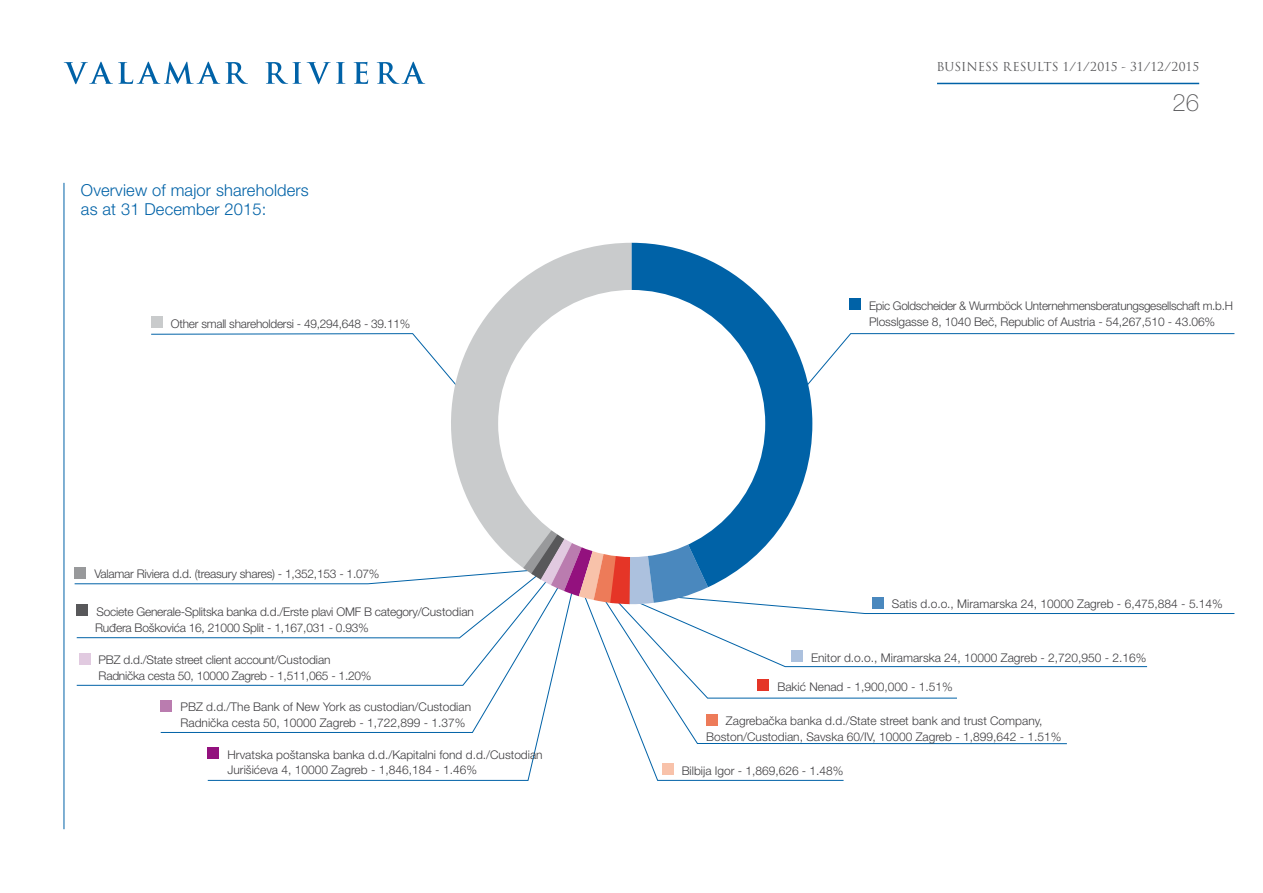
<style>
.page{position:relative;width:1263px;height:893px;background:#fff}
.page>*{position:absolute;margin:0;border:0;box-sizing:border-box;transform-origin:0 0}
.t1{font:100 24px "Helvetica Neue LT Pro";color:#58585a}
.t2{font:300 16.5px/19.5px "Helvetica Neue LT Pro";letter-spacing:.01em;color:#0062a7}
.t3{font:300 12px/15.9px "Helvetica Neue LT Pro";color:#3e3d40}
.t4{font:300 12px/15.9px "Helvetica Neue LT Pro";letter-spacing:-.02em;color:#3e3d40}
.t5{font:300 12px/15.9px "Helvetica Neue LT Pro";letter-spacing:-.025em;color:#3e3d40}
.t6{font:12px "Trajan Pro";letter-spacing:-.005em;color:#58585a}
</style>
<div class="page">
<svg style="left:64px;top:62px;width:184px;height:22px"></svg>
<svg style="left:265px;top:62px;width:80px;height:22px"></svg>
<svg style="left:354px;top:62px;width:14px;height:22px"></svg>
<svg style="left:377px;top:62px;width:48px;height:22px"></svg>
<hr style="left:937px;top:83px;width:262px;height:1px;background:#0062a7">
<svg style="left:844px;top:698px;width:223px;height:46px"></svg>
<svg style="left:207px;top:698px;width:341px;height:83px"></svg>
<svg style="left:151px;top:333px;width:276px;height:19px"></svg>
<div style="left:849px;top:299px;width:12px;height:11px;background:#0062a7"></div>
<div style="left:208px;top:747px;width:11px;height:11px;background:#93117e"></div>
<div style="left:161px;top:700px;width:11px;height:11px;background:#ba7caf"></div>
<div style="left:151px;top:316px;width:11px;height:12px;background:#c9cbcc"></div>
<svg style="left:624px;top:698px;width:220px;height:83px"></svg>
<svg style="left:812px;top:333px;width:423px;height:47px"></svg>
<svg style="left:427px;top:243px;width:205px;height:180px;fill:#d0d2d3"></svg>
<svg style="left:74px;top:423px;width:1161px;height:275px"></svg>
<svg style="left:632px;top:243px;width:180px;height:344px;fill:#0062a7"></svg>
<div style="left:498px;top:290px;width:267px;height:267px;background:#fff;border-radius:50%"></div>
<hr style="left:64px;top:183px;width:1px;height:646px;background:#0062a7">
<h2 class="t2" style="left:81px;top:180px;width:229px">Overview of major shareholders as at 31 December 2015:</h2>
<p class="t4" style="left:171px;top:315px;width:241px">Other small shareholdersi - 49,294,648 - 39.11%</p>
<p class="t4" style="left:94px;top:566px;width:287px">Valamar Riviera d.d. (treasury shares) - 1,352,153 - 1.07%</p>
<p class="t4" style="left:95px;top:604px;width:380px">Societe Generale-Splitska banka d.d./Erste plavi OMF B category/Custodian<br>Ruđera Boškovića 16, 21000 Split - 1,167,031 - 0.93%</p>
<p class="t4" style="left:99px;top:652px;width:274px">PBZ d.d./State street client account/Custodian<br>Radnička cesta 50, 10000 Zagreb - 1,511,065 - 1.20%</p>
<p class="t3" style="left:180px;top:699px;width:292px">PBZ d.d./The Bank of New York as custodian/Custodian<br>Radnička cesta 50, 10000 Zagreb - 1,722,899 - 1.37%</p>
<p class="t3" style="left:228px;top:746px;width:317px">Hrvatska poštanska banka d.d./Kapitalni fond d.d./Custodian<br>Jurišićeva 4, 10000 Zagreb - 1,846,184 - 1.46%</p>
<p class="t6" style="left:936px;top:59px;width:264px">BUSINESS RESULTS 1/1/2015 - 31/12/2015</p>
<h1 class="t1" style="left:1172px;top:88px;width:28px">26</h1>
<p class="t5" style="left:869px;top:298px;width:365px">Epic Goldscheider &amp; Wurmböck Unternehmensberatungsgesellschaft m.b.H<br>Plosslgasse 8, 1040 Beč, Republic of Austria - 54,267,510 - 43.06%</p>
<p class="t3" style="left:892px;top:596px;width:332px">Satis d.o.o., Miramarska 24, 10000 Zagreb - 6,475,884 - 5.14%</p>
<p class="t3" style="left:811px;top:649px;width:337px">Enitor d.o.o., Miramarska 24, 10000 Zagreb - 2,720,950 - 2.16%</p>
<p class="t3" style="left:777px;top:678px;width:177px">Bakić Nenad - 1,900,000 - 1.51%</p>
<p class="t3" style="left:706px;top:713px;width:357px;text-align:center">Zagrebačka banka d.d./State street bank and trust Company,<br>Boston/Custodian, Savska 60/IV, 10000 Zagreb - 1,899,642 - 1.51%</p>
<p class="t3" style="left:682px;top:762px;width:163px">Bilbija Igor - 1,869,626 - 1.48%</p>
</div>
